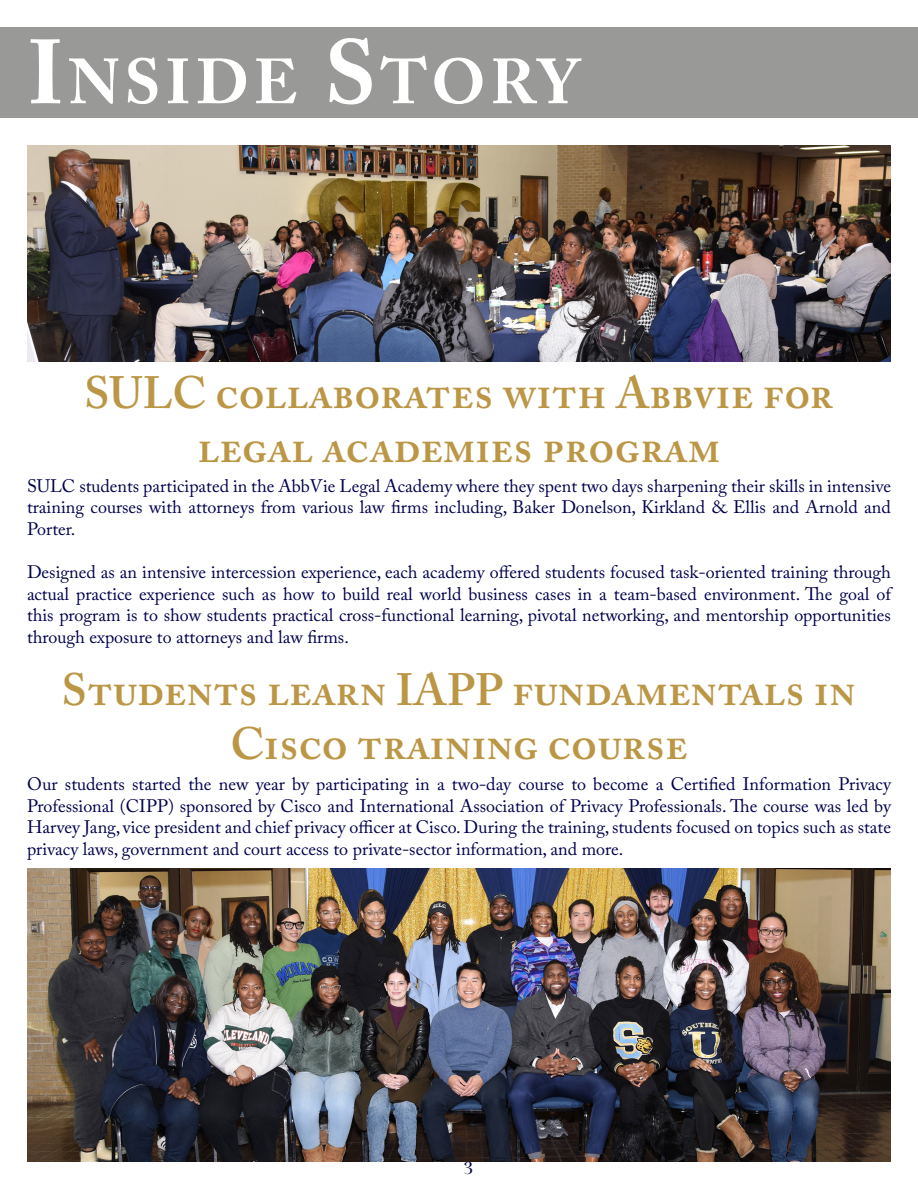
<style>
.page{position:relative;width:918px;height:1188px;background:#fff}
.page>*{position:absolute;margin:0;border:0;box-sizing:border-box;transform-origin:0 0}
.t1{font:700 63px "Adobe Caslon Pro";letter-spacing:.07em;color:#fff}
.t2{font:600 45px/54px "Adobe Caslon Pro";color:#bb9645;text-align:center}
.t3{font:18px/21.6px "Adobe Caslon Pro";color:#00004d;text-align:justify}
.t4{font:18px "Raylig Alternate";color:#00004d}
.s1{font-size:90px}
</style>
<div class="page">
<div style="left:0;top:27px;width:918px;height:90px;background:#999998"></div>
<img style="left:27px;top:145px;width:864px;height:216px">
<img style="left:27px;top:869px;width:864px;height:293px">
<p class="t1" style="left:27px;top:45px;width:553px"><span class="s1">I</span>NSIDE <span class="s1">S</span>TORY</p>
<p class="t2" style="left:84px;top:365px;width:751px">SULC collaborates with Abbvie for legal academies program</p>
<p class="t3" style="left:27px;top:475px;width:866px">SULC students participated in the AbbVie Legal Academy where they spent two days sharpening their skills in intensive training courses with attorneys from various law firms including, Baker Donelson, Kirkland &amp; Ellis and Arnold and Porter.</p>
<p class="t3" style="left:27px;top:561px;width:865px">Designed as an intensive intercession experience, each academy offered students focused task-oriented training through actual practice experience such as how to build real world business cases in a team-based environment. The goal of this program is to show students practical cross-functional learning, pivotal networking, and mentorship opportunities through exposure to attorneys and law firms.</p>
<p class="t2" style="left:62px;top:662px;width:796px">Students learn IAPP fundamentals in<br>Cisco training course</p>
<p class="t3" style="left:27px;top:773px;width:866px">Our students started the new year by participating in a two-day course to become a Certified Information Privacy Professional (CIPP) sponsored by Cisco and International Association of Privacy Professionals. The course was led by Harvey Jang, vice president and chief privacy officer at Cisco. During the training, students focused on topics such as state privacy laws, government and court access to private-sector information, and more.</p>
<p class="t4" style="left:464px;top:1156px;width:10px">3</p>
</div>
